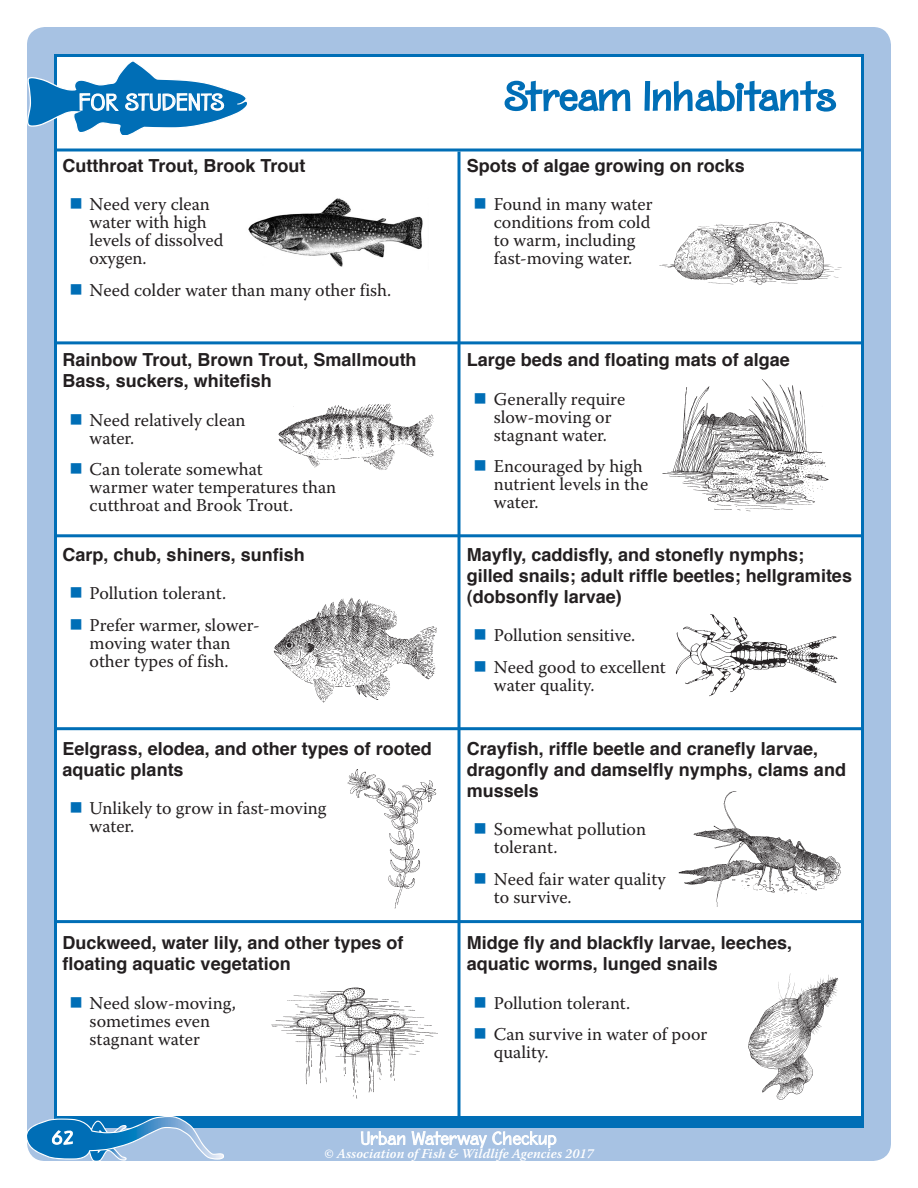
<style>
.page{position:relative;width:918px;height:1188px;background:#fff}
.page>*{position:absolute;margin:0;border:0;box-sizing:border-box;transform-origin:0 0}
.t1{font:36px "Birdlegs Md SG";letter-spacing:-.015em;color:#006eb6}
.t2{font:21px "Birdlegs Md SG";color:#fff}
.t3{font:18px/18px "Warnock Pro";color:#231f20}
.Table_header-centere{font:700 18px/21px "Helvetica";color:#231f20}
.t4{font:italic 600 13.5px "Warnock Pro";color:#fff}
</style>
<div class="page">
<div style="left:27px;top:27px;width:864px;height:1134px;background:#a7c2e3;border-radius:18px"></div>
<div style="left:54px;top:54px;width:810px;height:1068px;background:#fff;border:3px solid #006eb6"></div>
<svg style="left:27px;top:60px;width:220px;height:75px"></svg>
<svg style="left:504px;top:80px;width:127px;height:32px"></svg>
<svg style="left:644px;top:80px;width:193px;height:32px"></svg>
<svg style="left:360px;top:1054px;width:197px;height:95px"></svg>
<div style="left:54px;top:1120px;width:810px;height:8px;background:#006eb6"></div>
<img style="left:248px;top:198px;width:175px;height:69px">
<img style="left:659px;top:221px;width:183px;height:64px">
<img style="left:748px;top:973px;width:91px;height:127px">
<img style="left:678px;top:791px;width:163px;height:116px">
<img style="left:273px;top:597px;width:164px;height:106px">
<img style="left:662px;top:379px;width:167px;height:133px">
<img style="left:278px;top:403px;width:156px;height:67px">
<img style="left:271px;top:987px;width:175px;height:123px">
<img style="left:339px;top:769px;width:110px;height:155px">
<img style="left:675px;top:614px;width:163px;height:83px">
<svg style="left:57px;top:148px;width:804px;height:4px;background:#3f91c7"></svg>
<hr style="left:57px;top:341px;width:804px;height:3px;background:#006eb6">
<hr style="left:57px;top:534px;width:804px;height:3px;background:#006eb6">
<hr style="left:57px;top:727px;width:804px;height:3px;background:#006eb6">
<hr style="left:57px;top:920px;width:804px;height:3px;background:#006eb6">
<hr style="left:57px;top:1116px;width:804px;height:3px;background:#006eb6">
<hr style="left:458px;top:152px;width:2px;height:967px;background:#006eb6">
<svg style="left:27px;top:1116px;width:197px;height:45px"></svg>
<p class="t2" style="left:79px;top:90px;width:147px">FOR STUDENTS</p>
<p class="t1" style="left:505px;top:76px;width:334px">Stream Inhabitants</p>
<p class="Table_header-centere" style="left:63px;top:155px;width:244px">Cutthroat Trout, Brook Trout</p>
<p class="t3" style="left:90px;top:195px;width:136px">Need very clean water with high levels of dissolved oxygen.</p>
<p class="t3" style="left:90px;top:281px;width:303px">Need colder water than many other fish.</p>
<p class="Table_header-centere" style="left:467px;top:155px;width:280px">Spots of algae growing on rocks</p>
<p class="t3" style="left:494px;top:195px;width:160px">Found in many water conditions from cold to warm, including fast-moving water.</p>
<p class="Table_header-centere" style="left:63px;top:350px;width:356px">Rainbow Trout, Brown Trout, Smallmouth<br>Bass, suckers, whitefish</p>
<p class="t3" style="left:90px;top:410px;width:157px">Need relatively clean water.</p>
<p class="t3" style="left:90px;top:460px;width:248px">Can tolerate somewhat<br>warmer water temperatures than cutthroat and Brook Trout.</p>
<p class="Table_header-centere" style="left:63px;top:544px;width:244px">Carp, chub, shiners, sunfish</p>
<p class="t3" style="left:90px;top:584px;width:138px">Pollution tolerant.</p>
<p class="t3" style="left:90px;top:615px;width:172px">Prefer warmer, slower&shy;moving water than other types of fish.</p>
<p class="Table_header-centere" style="left:467px;top:350px;width:325px">Large beds and floating mats of algae</p>
<p class="t3" style="left:494px;top:389px;width:133px">Generally require slow-moving or stagnant water.</p>
<p class="t3" style="left:494px;top:457px;width:156px">Encouraged by high nutrient levels in the water.</p>
<p class="Table_header-centere" style="left:467px;top:544px;width:387px">Mayfly, caddisfly, and stonefly nymphs; gilled snails; adult riffle beetles; hellgramites (dobsonfly larvae)</p>
<p class="t3" style="left:494px;top:626px;width:143px">Pollution sensitive.</p>
<p class="t3" style="left:494px;top:657px;width:174px">Need good to excellent water quality.</p>
<p class="Table_header-centere" style="left:63px;top:739px;width:371px">Eelgrass, elodea, and other types of rooted aquatic plants</p>
<p class="t3" style="left:90px;top:799px;width:238px">Unlikely to grow in fast-moving water.</p>
<p class="Table_header-centere" style="left:63px;top:933px;width:342px">Duckweed, water lily, and other types of floating aquatic vegetation</p>
<p class="t3" style="left:90px;top:994px;width:148px">Need slow-moving, sometimes even stagnant water</p>
<p class="Table_header-centere" style="left:467px;top:739px;width:381px">Crayfish, riffle beetle and cranefly larvae, dragonfly and damselfly nymphs, clams and mussels</p>
<p class="t3" style="left:494px;top:820px;width:154px">Somewhat pollution tolerant.</p>
<p class="t3" style="left:494px;top:870px;width:173px">Need fair water quality to survive.</p>
<p class="Table_header-centere" style="left:467px;top:933px;width:327px">Midge fly and blackfly larvae, leeches, aquatic worms, lunged snails</p>
<p class="t3" style="left:494px;top:994px;width:138px">Pollution tolerant.</p>
<p class="t3" style="left:494px;top:1025px;width:215px">Can survive in water of poor quality.</p>
<p class="t4" style="left:324px;top:1145px;width:271px">© Association of Fish &amp; Wildlife Agencies 2017</p>
</div>
